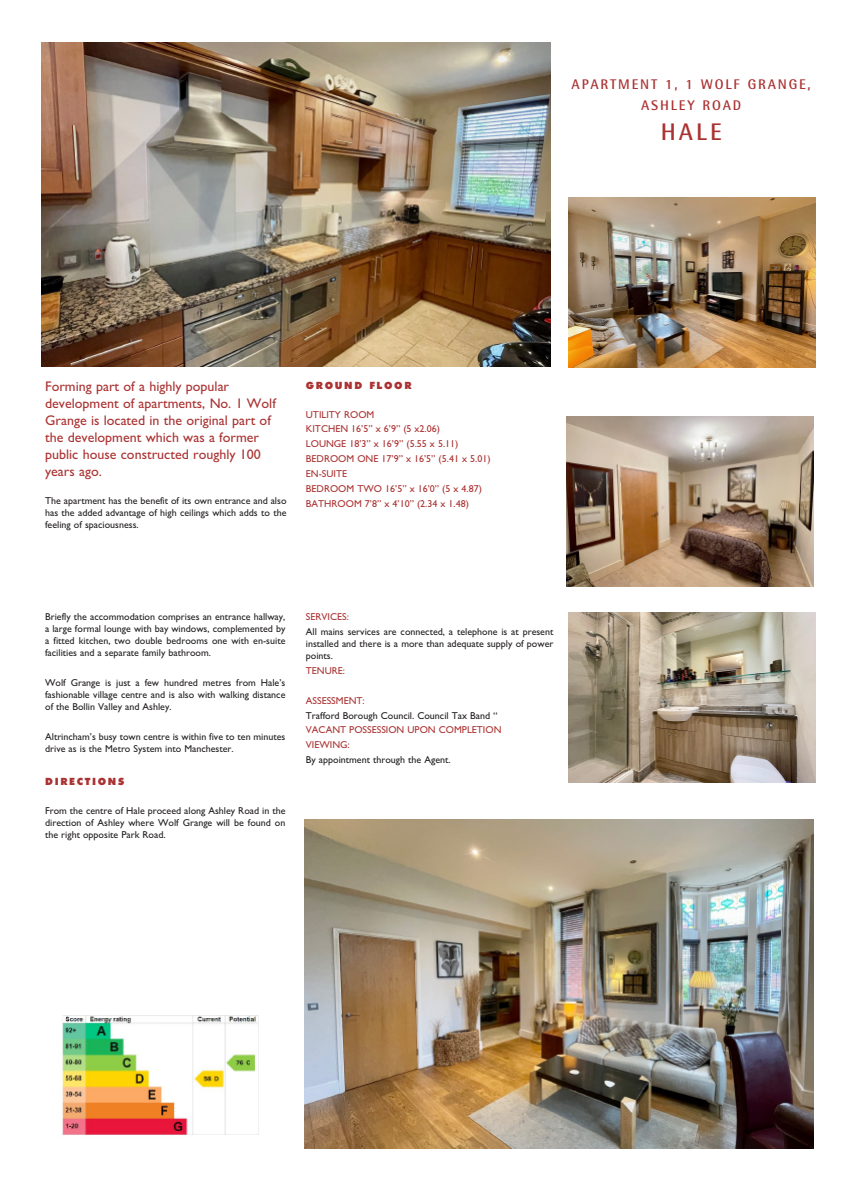
<style>
.page{position:relative;width:842px;height:1191px;background:#fff}
.page>*{position:absolute;margin:0;border:0;box-sizing:border-box;transform-origin:0 0}
.t1{font:700 24px "Rotis Semi Sans";color:#ab3232}
.t2{font:14px/17px "Gill Sans";color:#ab3232}
.t3{font:700 14px/21px "Rotis Semi Sans";letter-spacing:.13em;color:#ab3232;text-align:center}
.t4{font:10px/12px "Gill Sans";color:#231f20;text-align:justify}
.t5{font:10px/14.8px "Gill Sans";color:#ab3232}
.t6{font:900 10px "Futura BT";letter-spacing:.165em;color:#ab3232}
</style>
<div class="page">
<img style="left:41px;top:43px;width:509px;height:324px">
<img style="left:568px;top:197px;width:248px;height:170px">
<img style="left:568px;top:612px;width:248px;height:170px">
<img style="left:62px;top:1015px;width:197px;height:120px">
<img style="left:566px;top:416px;width:248px;height:170px">
<img style="left:305px;top:819px;width:509px;height:329px">
<h2 class="t3" style="left:572px;top:75px;width:241px">APARTMENT 1, 1 WOLF GRANGE,<br>ASHLEY ROAD</h2>
<h1 class="t1" style="left:661px;top:123px;width:62px">HALE</h1>
<h2 class="t2" style="left:45px;top:377px;width:232px">Forming part of a highly popular development of apartments, No. 1 Wolf<br>Grange is located in the original part of the development which was a former public house constructed roughly 100 years ago.</h2>
<p class="t4" style="left:45px;top:494px;width:243px">The apartment has the benefit of its own entrance and also has the added advantage of high ceilings which adds to the feeling of spaciousness.</p>
<p class="t6" style="left:306px;top:381px;width:107px">GROUND FLOOR</p>
<p class="t5" style="left:306px;top:407px;width:186px">UTILITY ROOM<br>KITCHEN 16’5” x 6’9” (5 x2.06)<br>LOUNGE 18’3” x 16’9” (5.55 x 5.11)<br>BEDROOM ONE 17’9” x 16’5” (5.41 x 5.01)<br>EN-SUITE<br>BEDROOM TWO 16’5” x 16’0” (5 x 4.87)<br>BATHROOM 7’8” x 4’10” (2.34 x 1.48)</p>
<p class="t4" style="left:45px;top:611px;width:242px">Briefly the accommodation comprises an entrance hallway, a large formal lounge with bay windows, complemented by a fitted kitchen, two double bedrooms one with en-suite facilities and a separate family bathroom.</p>
<p class="t4" style="left:45px;top:676px;width:242px">Wolf Grange is just a few hundred metres from Hale’s fashionable village centre and is also with walking distance of the Bollin Valley and Ashley.</p>
<p class="t4" style="left:45px;top:730px;width:242px">Altrincham’s busy town centre is within five to ten minutes drive as is the Metro System into Manchester.</p>
<p class="t6" style="left:45px;top:777px;width:81px">DIRECTIONS</p>
<p class="t4" style="left:45px;top:804px;width:242px">From the centre of Hale proceed along Ashley Road in the direction of Ashley where Wolf Grange will be found on the right opposite Park Road.</p>
<p class="t5" style="left:306px;top:609px;width:45px">SERVICES:</p>
<p class="t4" style="left:306px;top:626px;width:249px">All mains services are connected, a telephone is at present installed and there is a more than adequate supply of power points.</p>
<p class="t5" style="left:306px;top:663px;width:41px">TENURE:</p>
<p class="t5" style="left:306px;top:693px;width:60px">ASSESSMENT:</p>
<p class="t4" style="left:306px;top:709px;width:193px">Trafford Borough Council. Council Tax Band ‘‘</p>
<p class="t5" style="left:306px;top:722px;width:197px">VACANT POSSESSION UPON COMPLETION<br>VIEWING:</p>
<p class="t4" style="left:306px;top:753px;width:146px">By appointment through the Agent.</p>
</div>
